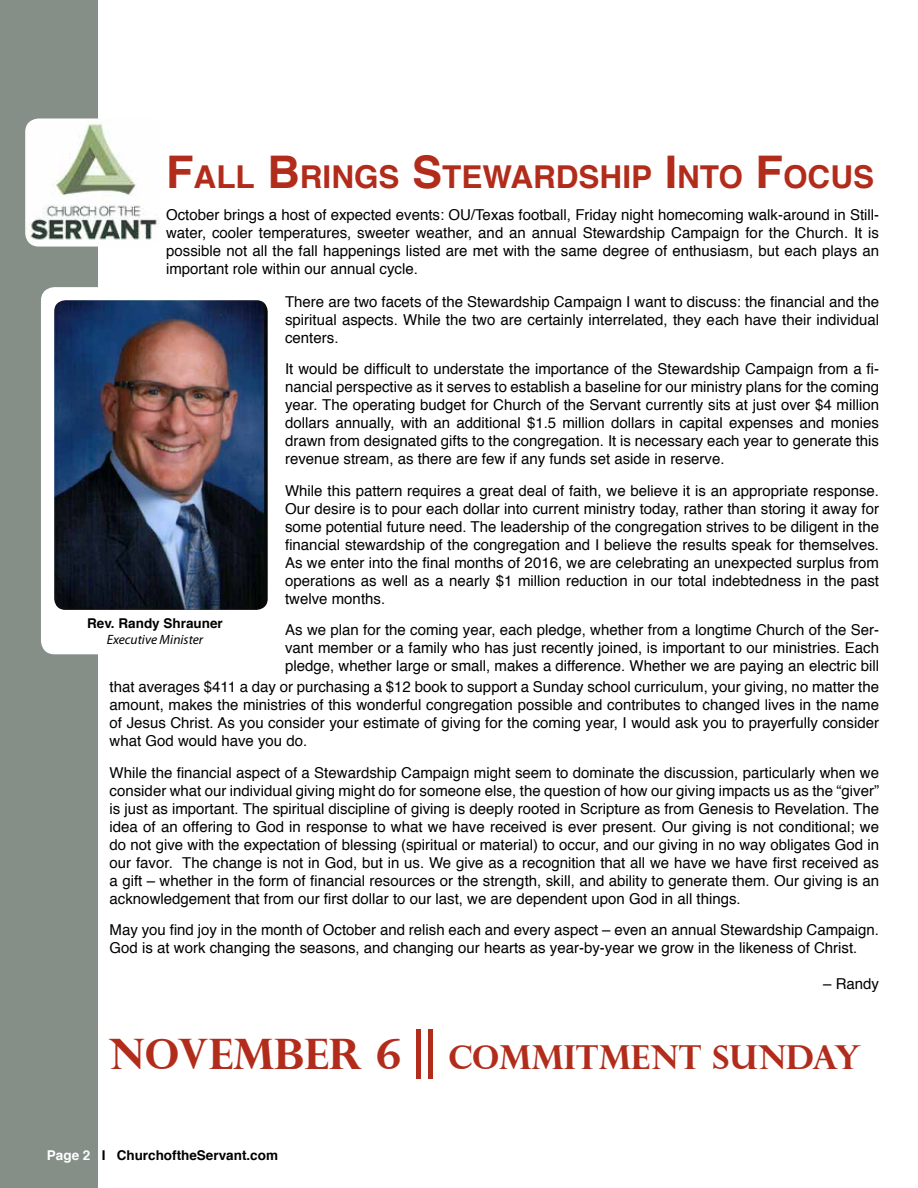
<style>
.page{position:relative;width:918px;height:1188px;background:#fff}
.page>*{position:absolute;margin:0;border:0;box-sizing:border-box;transform-origin:0 0}
.t1{font:700 33px "Perpetua Titling";color:#b22c1b}
.t2{font:700 31.5px "Helvetica";color:#b22c1b}
.t3{font:15px/18px "Helvetica";color:#000;text-align:justify}
.t4{font:700 13.5px "Helvetica";color:#000}
.t5{font:italic 13.5px "Myriad Pro";color:#000}
.s1{font-size:45px}
.s2{font-size:42px}
.s3{font-size:58.5px}
.s4{color:#fff}
</style>
<div class="page">
<div style="left:0;top:0;width:97px;height:1188px;background:#858f88"></div>
<img style="left:25px;top:118px;width:134px;height:129px">
<div style="left:41px;top:287px;width:244px;height:367px;background:#fff;border-radius:14px"></div>
<img style="left:55px;top:301px;width:212px;height:308px">
<div style="left:50px;top:296px;width:222px;height:318px;border:4px solid #fff;border-radius:13px"></div>
<h2 class="t2" style="left:166px;top:152px;width:709px"><span class="s1">F</span>ALL <span class="s1">B</span>RINGS <span class="s1">S</span>TEWARDSHIP <span class="s1">I</span> NTO <span class="s1">F</span>OCUS</h2>
<p class="t3" style="left:166px;top:206px;width:715px">October brings a host of expected events: OU/Texas football, Friday night homecoming walk-around in Still&shy;water, cooler temperatures, sweeter weather, and an annual Stewardship Campaign for the Church. It is possible not all the fall happenings listed are met with the same degree of enthusiasm, but each plays an important role within our annual cycle.</p>
<p class="t3" style="left:285px;top:293px;width:595px">There are two facets of the Stewardship Campaign I want to discuss: the financial and the spiritual aspects. While the two are certainly interrelated, they each have their individual centers.</p>
<p class="t3" style="left:285px;top:361px;width:596px">It would be difficult to understate the importance of the Stewardship Campaign from a fi&shy;nancial perspective as it serves to establish a baseline for our ministry plans for the coming year. The operating budget for Church of the Servant currently sits at just over $4 million dollars annually, with an additional $1.5 million dollars in capital expenses and monies drawn from designated gifts to the congregation. It is necessary each year to generate this revenue stream, as there are few if any funds set aside in reserve.</p>
<p class="t3" style="left:285px;top:482px;width:596px">While this pattern requires a great deal of faith, we believe it is an appropriate response.<br>Our desire is to pour each dollar into current ministry today, rather than storing it away for some potential future need. The leadership of the congregation strives to be diligent in the financial stewardship of the congregation and I believe the results speak for themselves.<br>As we enter into the final months of 2016, we are celebrating an unexpected surplus from operations as well as a nearly $1 million reduction in our total indebtedness in the past twelve months.</p>
<p class="t3" style="left:285px;top:622px;width:595px">As we plan for the coming year, each pledge, whether from a longtime Church of the Ser&shy;vant member or a family who has just recently joined, is important to our ministries. Each pledge, whether large or small, makes a difference. Whether we are paying an electric bill</p>
<p class="t3" style="left:110px;top:678px;width:771px">that averages $411 a day or purchasing a $12 book to support a Sunday school curriculum, your giving, no matter the amount, makes the ministries of this wonderful congregation possible and contributes to changed lives in the name of Jesus Christ. As you consider your estimate of giving for the coming year, I would ask you to prayerfully consider what God would have you do.</p>
<p class="t3" style="left:110px;top:764px;width:771px">While the financial aspect of a Stewardship Campaign might seem to dominate the discussion, particularly when we consider what our individual giving might do for someone else, the question of how our giving impacts us as the “giver” is just as important. The spiritual discipline of giving is deeply rooted in Scripture as from Genesis to Revelation. The idea of an offering to God in response to what we have received is ever present. Our giving is not conditional; we do not give with the expectation of blessing (spiritual or material) to occur, and our giving in no way obligates God in our favor. The change is not in God, but in us. We give as a recognition that all we have we have first received as a gift – whether in the form of financial resources or the strength, skill, and ability to generate them. Our giving is an acknowledgement that from our first dollar to our last, we are dependent upon God in all things.</p>
<p class="t3" style="left:110px;top:921px;width:771px">May you find joy in the month of October and relish each and every aspect – even an annual Stewardship Campaign.<br>God is at work changing the seasons, and changing our hearts as year-by-year we grow in the likeness of Christ.</p>
<p class="t3" style="left:823px;top:975px;width:57px">– Randy</p>
<h1 class="t1" style="left:109px;top:1037px;width:704px"><span class="s2">NOVEMBER 6</span> <span class="s3">||</span> COMMITMENT SUNDAY</h1>
<p class="t4" style="left:87px;top:613px;width:137px">Rev. Randy Shrauner</p>
<p class="t5" style="left:107px;top:632px;width:98px">Executive Minister</p>
<p class="t4" style="left:47px;top:1145px;width:233px"><span class="s4">Page 2</span> I ChurchoftheServant.com</p>
</div>
